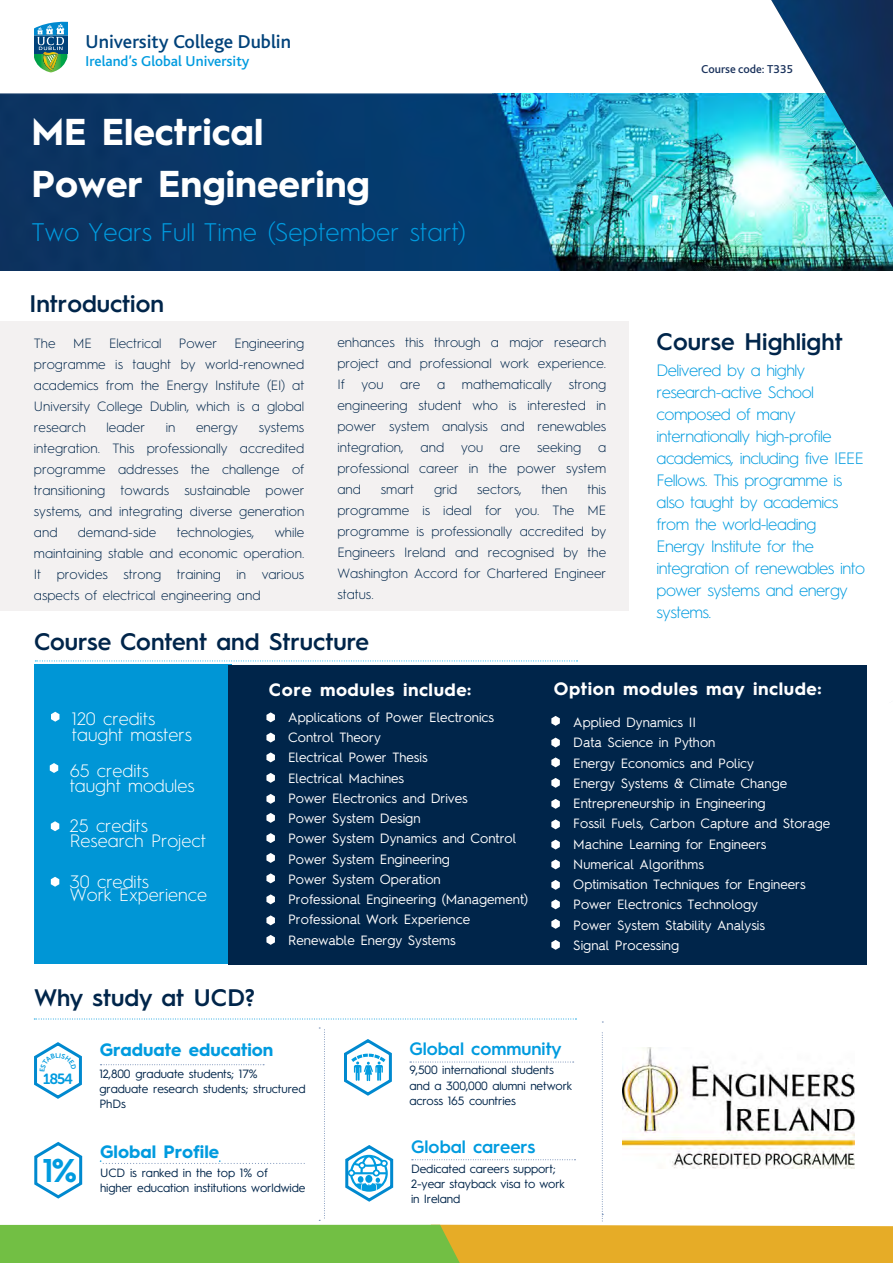
<style>
.page{position:relative;width:893px;height:1263px;background:#fff}
.page>*{position:absolute;margin:0;border:0;box-sizing:border-box;transform-origin:0 0}
.t1{font:700 37.5px/51.6px "Hurme Geometric Sans 1";color:#fff}
.t2{font:600 33px "Hurme Geometric Sans 1";color:#009bdf}
.t3{font:300 25.5px "Hurme Geometric Sans 1";color:#009bdf}
.t4{font:600 24px "Hurme Geometric Sans 1";color:#00254a}
.t5{font:500 19.5px "Bliss";color:#00427a}
.t6{font:300 18px/15.5px "Hurme Geometric Sans 1";color:#fff}
.t7{font:700 18px "Hurme Geometric Sans 1";letter-spacing:.03em;color:#fff}
.t8{font:700 18px "Hurme Geometric Sans 1";color:#009bdf}
.t9{font:600 18px "Hurme Geometric Sans 1";color:#009bdf}
.t10{font:300 16.5px/22px "Hurme Geometric Sans 1";letter-spacing:-.035em;color:#009bdf}
.t11{font:500 15px "Bliss";color:#009bdf}
.t12{font:14.7px "Museo Sans Rounded 700";color:#009bdf}
.t13{font:300 13.5px/21px "Hurme Geometric Sans 1";color:#00254a;text-align:justify}
.t14{font:13.5px/20.2px "Hurme Geometric Sans 2";color:#fff}
.t15{font:12px/15.8px "Hurme Geometric Sans 1";letter-spacing:-.01em;color:#00254a}
.t16{font:500 12px "Bliss 2";color:#1a325c}
.s1{font-weight:700}
</style>
<div class="page">
<img style="left:0;top:94px;width:893px;height:176px">
<div style="left:0;top:321px;width:629px;height:289px;background:#f3f1f1"></div>
<svg style="left:34px;top:21px;width:33px;height:51px"></svg>
<div style="left:34px;top:665px;width:197px;height:299px;background:#0096d6"></div>
<div style="left:228px;top:665px;width:639px;height:300px;background:#00254a"></div>
<svg style="left:35px;top:660px;width:542px;height:1px"></svg>
<svg style="left:51px;top:712px;width:8px;height:10px"></svg>
<svg style="left:51px;top:821px;width:8px;height:10px"></svg>
<svg style="left:50px;top:763px;width:8px;height:10px"></svg>
<svg style="left:266px;top:712px;width:9px;height:10px"></svg>
<svg style="left:266px;top:752px;width:9px;height:10px"></svg>
<svg style="left:266px;top:733px;width:9px;height:9px"></svg>
<svg style="left:266px;top:773px;width:9px;height:10px"></svg>
<svg style="left:266px;top:794px;width:9px;height:10px"></svg>
<svg style="left:51px;top:877px;width:8px;height:10px"></svg>
<img style="left:770px;top:0;width:123px;height:210px">
<svg style="left:266px;top:813px;width:9px;height:10px"></svg>
<svg style="left:266px;top:853px;width:9px;height:10px"></svg>
<svg style="left:266px;top:833px;width:9px;height:10px"></svg>
<svg style="left:266px;top:873px;width:9px;height:10px"></svg>
<svg style="left:266px;top:894px;width:9px;height:10px"></svg>
<svg style="left:266px;top:915px;width:9px;height:10px"></svg>
<svg style="left:551px;top:716px;width:9px;height:10px"></svg>
<svg style="left:551px;top:757px;width:9px;height:10px"></svg>
<svg style="left:551px;top:737px;width:9px;height:10px"></svg>
<svg style="left:551px;top:778px;width:9px;height:10px"></svg>
<svg style="left:551px;top:799px;width:9px;height:10px"></svg>
<svg style="left:551px;top:819px;width:9px;height:10px"></svg>
<svg style="left:551px;top:859px;width:9px;height:10px"></svg>
<svg style="left:551px;top:839px;width:9px;height:10px"></svg>
<svg style="left:551px;top:880px;width:9px;height:10px"></svg>
<svg style="left:551px;top:899px;width:9px;height:10px"></svg>
<svg style="left:266px;top:935px;width:9px;height:10px"></svg>
<svg style="left:551px;top:919px;width:9px;height:10px"></svg>
<svg style="left:551px;top:940px;width:9px;height:10px"></svg>
<svg style="left:0;top:1019px;width:893px;height:244px"></svg>
<h3 class="t5" style="left:86px;top:32px;width:207px">University College Dublin</h3>
<p class="t11" style="left:86px;top:53px;width:165px">Ireland’s Global University</p>
<p class="t16" style="left:701px;top:61px;width:93px">Course code: T335</p>
<h1 class="t1" style="left:32px;top:104px;width:340px">ME Electrical<br>Power Engineering</h1>
<h3 class="t3" style="left:32px;top:214px;width:436px">Two Years Full Time (September start)</h3>
<h3 class="t4" style="left:29px;top:287px;width:136px">Introduction</h3>
<p class="t13" style="left:34px;top:332px;width:23px">The</p>
<p class="t13" style="left:73px;top:332px;width:20px">ME</p>
<p class="t13" style="left:109px;top:332px;width:54px">Electrical</p>
<p class="t13" style="left:179px;top:332px;width:40px">Power</p>
<p class="t13" style="left:34px;top:332px;width:272px;text-indent:200px">Engineering programme is taught by world-renowned academics from the Energy Institute (EI) at University College Dublin, which is a global research</p>
<p class="t13" style="left:107px;top:416px;width:40px">leader</p>
<p class="t13" style="left:166px;top:416px;width:11px">in</p>
<p class="t13" style="left:196px;top:416px;width:43px">energy</p>
<p class="t13" style="left:34px;top:416px;width:272px;text-indent:225px">systems integration. This professionally accredited programme addresses the challenge of transitioning towards sustainable power systems, and integrating diverse generation and</p>
<p class="t13" style="left:34px;top:521px;width:272px;text-indent:241px">while maintaining stable and economic operation.<br>It provides strong training in various aspects of electrical engineering and</p>
<p class="t13" style="left:78px;top:521px;width:80px">demand-side</p>
<p class="t13" style="left:177px;top:521px;width:79px">technologies,</p>
<p class="t13" style="left:337px;top:331px;width:270px">enhances this through a major research project and professional work experience.<br>If you are a mathematically strong engineering student who is interested in power system analysis and renewables integration, and you are seeking a professional career in the power system and</p>
<p class="t13" style="left:337px;top:478px;width:270px;text-indent:250px">this programme is ideal for you. The ME programme is professionally accredited by Engineers Ireland and recognised by the Washington Accord for Chartered Engineer status.</p>
<p class="t13" style="left:381px;top:478px;width:35px">smart</p>
<p class="t13" style="left:434px;top:478px;width:25px">grid</p>
<p class="t13" style="left:477px;top:478px;width:46px">sectors,</p>
<p class="t13" style="left:542px;top:478px;width:27px">then</p>
<h3 class="t4" style="left:34px;top:625px;width:336px">Course Content and Structure</h3>
<h3 class="t4" style="left:657px;top:325px;width:188px">Course Highlight</h3>
<p class="t10" style="left:657px;top:358px;width:210px">Delivered by a highly research-active School composed of many internationally high-profile academics, including five IEEE<br>Fellows. This programme is also taught by academics from the world-leading<br>Energy Institute for the integration of renewables into power systems and energy systems.</p>
<h3 class="t6" style="left:72px;top:710px;width:122px">120 credits taught masters</h3>
<h3 class="t6" style="left:70px;top:762px;width:126px">65 credits taught modules</h3>
<h3 class="t6" style="left:70px;top:818px;width:138px;line-height:14.4px">25 credits<br>Research Project</h3>
<h3 class="t6" style="left:70px;top:874px;width:139px;line-height:13.4px">30 credits<br>Work Experience</h3>
<h3 class="t7" style="left:269px;top:677px;width:204px">Core modules include:</h3>
<p class="t14" style="left:288px;top:706px;width:241px">Applications of Power Electronics<br>Control Theory<br>Electrical Power Thesis<br>Electrical Machines<br>Power Electronics and Drives<br>Power System Design<br>Power System Dynamics and Control<br>Power System Engineering<br>Power System Operation<br>Professional Engineering (Management)<br>Professional Work Experience<br>Renewable Energy Systems</p>
<h3 class="t4" style="left:34px;top:981px;width:222px">Why study at UCD?</h3>
<h3 class="t7" style="left:554px;top:676px;width:269px">Option modules may include:</h3>
<p class="t14" style="left:573px;top:711px;width:258px">Applied Dynamics II<br>Data Science in Python<br>Energy Economics and Policy<br>Energy Systems &amp; Climate Change<br>Entrepreneurship in Engineering<br>Fossil Fuels, Carbon Capture and Storage<br>Machine Learning for Engineers<br>Numerical Algorithms<br>Optimisation Techniques for Engineers<br>Power Electronics Technology<br>Power System Stability Analysis<br>Signal Processing</p>
<p class="t12" style="left:43px;top:1070px;width:31px">1854</p>
<h2 class="t2" style="left:42px;top:1147px;width:36px">1<span class="s1">%</span></h2>
<h3 class="t8" style="left:100px;top:1037px;width:175px">Graduate education</h3>
<p class="t15" style="left:99px;top:1065px;width:208px">12,800 graduate students; 17% graduate research students; structured<br>PhDs</p>
<h3 class="t8" style="left:100px;top:1139px;width:121px">Global Profile</h3>
<p class="t15" style="left:100px;top:1165px;width:207px;line-height:14.4px">UCD is ranked in the top 1% of<br>higher education institutions worldwide</p>
<h3 class="t9" style="left:409px;top:1036px;width:154px">Global community</h3>
<p class="t15" style="left:409px;top:1061px;width:164px">9,500 international students and a 300,000 alumni network across 165 countries</p>
<h3 class="t9" style="left:411px;top:1133px;width:126px">Global careers</h3>
<p class="t15" style="left:411px;top:1160px;width:155px;line-height:15px">Dedicated careers support;<br>2-year stayback visa to work in Ireland</p>
</div>
